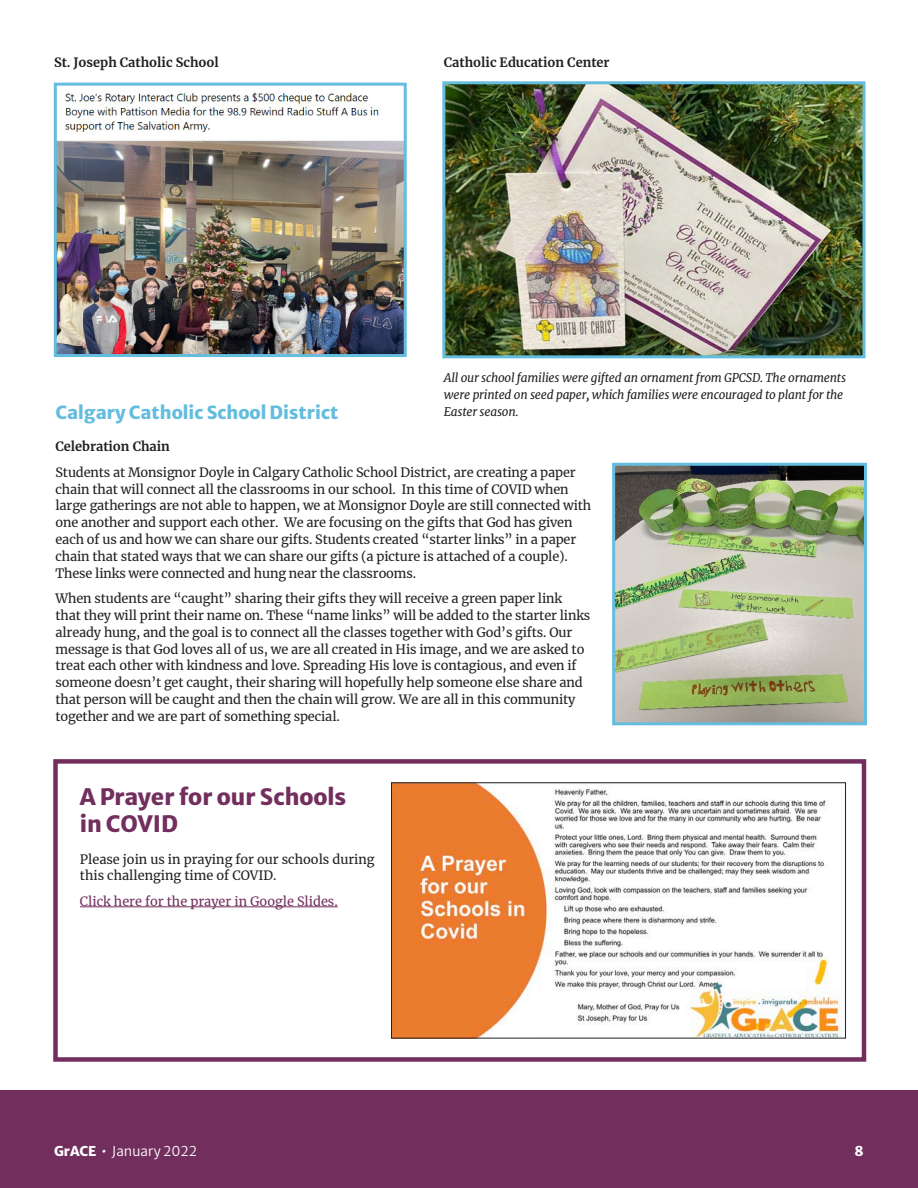
<style>
.page{position:relative;width:918px;height:1188px;background:#fff}
.page>*{position:absolute;margin:0;border:0;box-sizing:border-box;transform-origin:0 0}
.Headings{font:800 22.5px/27px "Merriweather Sans";color:#722f5e}
.Subheadings{font:800 18px "Merriweather Sans";color:#64bdde}
.Titles{font:13.5px "Merriweather Sans";color:#fff}
.Titles-2{font:800 13.5px "Merriweather Sans";color:#fff}
.Single_Column_Paragr{font:12.75px/16.8px "Merriweather";letter-spacing:-.01em;color:#231f20}
.Single_Column_Paragr-2{font:700 12.75px "Merriweather";color:#231f20}
.Single_Column_Paragr-3{font:12.75px "Merriweather";color:#722f5e}
.Single_Column_Paragr-4{font:italic 12px/16.8px "Merriweather";letter-spacing:-.02em;color:#231f20}
.s1{font-weight:800}
.s2{font-weight:700;font-style:italic}
</style>
<div class="page">
<img style="left:58px;top:90px;width:345px;height:263px">
<div style="left:54px;top:83px;width:353px;height:274px;border:3px solid #64bdde"></div>
<img style="left:446px;top:85px;width:416px;height:269px">
<div style="left:442px;top:81px;width:424px;height:277px;border:3px solid #64bdde"></div>
<div style="left:0;top:1091px;width:918px;height:97px;background:#722f5e"></div>
<img style="left:616px;top:467px;width:247px;height:254px">
<div style="left:612px;top:463px;width:255px;height:262px;border:3px solid #64bdde"></div>
<img style="left:393px;top:785px;width:448px;height:251px">
<div style="left:391px;top:783px;width:455px;height:255px;border:1px solid #231f20"></div>
<div style="left:53px;top:759px;width:813px;height:303px;border:4px solid #722f5e"></div>
<hr style="left:80px;top:907px;width:258px;height:1px;background:#722f5e">
<p class="Single_Column_Paragr-2" style="left:54px;top:53px;width:166px">St. Joseph Catholic School</p>
<p class="Single_Column_Paragr-2" style="left:444px;top:53px;width:167px">Catholic Education Center</p>
<p class="Single_Column_Paragr-4" style="left:444px;top:370px;width:404px">All our school families were gifted an ornament from GPCSD. The ornaments were printed on seed paper, which families were encouraged to plant for the</p>
<p class="Subheadings" style="left:56px;top:397px;width:284px">Calgary Catholic School District</p>
<p class="Single_Column_Paragr-4" style="left:444px;top:403px;width:76px">Easter season.</p>
<p class="Single_Column_Paragr-2" style="left:56px;top:438px;width:116px">Celebration Chain</p>
<p class="Single_Column_Paragr" style="left:56px;top:463px;width:537px">Students at Monsignor Doyle in Calgary Catholic School District, are creating a paper chain that will connect all the classrooms in our school. In this time of COVID when large gatherings are not able to happen, we at Monsignor Doyle are still connected with one another and support each other. We are focusing on the gifts that God has given each of us and how we can share our gifts. Students created “starter links” in a paper chain that stated ways that we can share our gifts (a picture is attached of a couple).<br>These links were connected and hung near the classrooms.</p>
<p class="Single_Column_Paragr" style="left:56px;top:590px;width:536px">When students are “caught” sharing their gifts they will receive a green paper link that they will print their name on. These “name links” will be added to the starter links already hung, and the goal is to connect all the classes together with God’s gifts. Our message is that God loves all of us, we are all created in His image, and we are asked to treat each other with kindness and love. Spreading His love is contagious, and even if someone doesn’t get caught, their sharing will hopefully help someone else share and that person will be caught and then the chain will grow. We are all in this community together and we are part of something special.</p>
<p class="Headings" style="left:80px;top:780px;width:268px">A Prayer for our Schools in COVID</p>
<p class="Single_Column_Paragr" style="left:80px;top:850px;width:296px">Please join us in praying for our schools during this challenging time of COVID.</p>
<p class="Single_Column_Paragr-3" style="left:80px;top:892px;width:259px">Click here for the prayer in Google Slides.</p>
<p class="Titles" style="left:54px;top:1140px;width:145px"><span class="s1">GrACE</span> <span class="s2">•</span> January 2022</p>
<p class="Titles-2" style="left:855px;top:1140px;width:11px">8</p>
</div>
